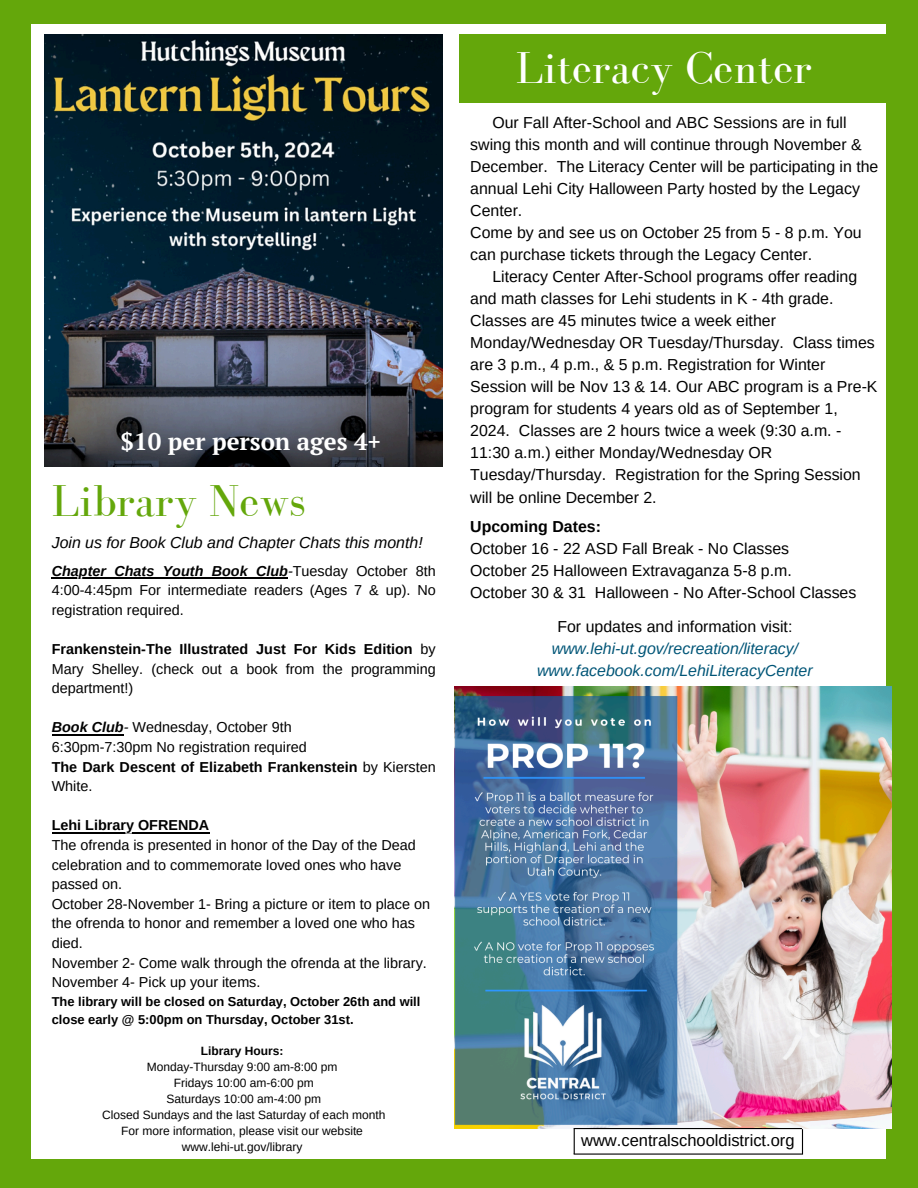
<style>
.page{position:relative;width:918px;height:1188px;background:#64a70b}
.page>*{position:absolute;margin:0;border:0;box-sizing:border-box;transform-origin:0 0}
.t1{font:45.9px "Bodoni FLF";color:#fff}
.t2{font:45.9px "Bodoni FLF";color:#64a70b}
.t3{font:700 24px "PT Serif";color:#fff}
.t4{font:16.5px "Arimo";color:#000}
.t5{font:15.9px/22px "Arimo";color:#000}
.t6{font:italic 15.9px/22px "Arimo";color:#057;text-align:center}
.t7{font:italic 15.9px "Arimo";color:#000}
.t8{font:14.4px/19.6px "Arimo";color:#000;text-align:justify}
.t9{font:700 12.9px/17.5px "Arimo";color:#000}
.t10{font:12px "Arimo";color:#000}
.t11{font:700 12px "Arimo";color:#000}
.s1{font-weight:700;font-style:italic}
.s2{font-style:italic}
.s3{font-weight:700}
.s4{font-style:normal;color:#000}
</style>
<div class="page">
<div style="left:32px;top:25px;width:854px;height:1134px;background:#fff"></div>
<div style="left:459px;top:34px;width:433px;height:69px;background:#64a70b"></div>
<img style="left:45px;top:34px;width:398px;height:432px">
<img style="left:455px;top:686px;width:437px;height:442px">
<hr style="left:52px;top:577px;width:236px;height:1px;background:#000">
<hr style="left:52px;top:734px;width:72px;height:1px;background:#000">
<hr style="left:52px;top:832px;width:157px;height:1px;background:#000">
<hr style="left:574px;top:1154px;width:228px;height:1px;background:#000">
<hr style="left:574px;top:1128px;width:228px;height:1px;background:#000">
<svg style="left:574px;top:1129px;width:1px;height:25px"></svg>
<svg style="left:802px;top:1129px;width:1px;height:26px"></svg>
<p class="t3" style="left:121px;top:425px;width:262px">$10 per person ages 4+</p>
<h3 class="t2" style="left:52px;top:476px;width:255px">Library News</h3>
<h4 class="t7" style="left:52px;top:533px;width:373px">Join us for Book Club and Chapter Chats this month!</h4>
<h4 class="t8" style="left:52px;top:561px;width:386px"><span class="s1">Chapter Chats Youth Book Club</span><span class="s2">-</span>Tuesday October 8th 4:00-4:45pm For intermediate readers (Ages 7 &amp; up). No registration required.</h4>
<h4 class="t8" style="left:52px;top:639px;width:386px"><span class="s3">Frankenstein-The Illustrated Just For Kids Edition</span> by Mary Shelley. (check out a book from the programming department!)</h4>
<h3 class="t8" style="left:52px;top:718px;width:386px;text-align:left"><span class="s1">Book Club</span><span class="s2">-</span> Wednesday, October 9th<br>6:30pm-7:30pm No registration required<br><span class="s3">The Dark Descent of Elizabeth Frankenstein</span> by Kiersten White.</h3>
<h3 class="t8" style="left:52px;top:816px;width:380px;text-align:left"><span class="s3">Lehi Library OFRENDA<br></span>The ofrenda is presented in honor of the Day of the Dead celebration and to commemorate loved ones who have passed on.<br>October 28-November 1- Bring a picture or item to place on the ofrenda to honor and remember a loved one who has died.<br>November 2- Come walk through the ofrenda at the library.<br>November 4- Pick up your items.</h3>
<h3 class="t9" style="left:52px;top:993px;width:370px">The library will be closed on Saturday, October 26th and will close early @ 5:00pm on Thursday, October 31st.</h3>
<p class="t11" style="left:201px;top:1044px;width:84px">Library Hours:</p>
<p class="t10" style="left:147px;top:1060px;width:192px">Monday-Thursday 9:00 am-8:00 pm</p>
<p class="t10" style="left:174px;top:1076px;width:141px">Fridays 10:00 am-6:00 pm</p>
<p class="t10" style="left:166px;top:1092px;width:156px">Saturdays 10:00 am-4:00 pm</p>
<p class="t10" style="left:102px;top:1108px;width:285px">Closed Sundays and the last Saturday of each month</p>
<p class="t10" style="left:121px;top:1124px;width:243px">For more information, please visit our website</p>
<p class="t10" style="left:182px;top:1140px;width:122px">www.lehi-ut.gov/library</p>
<h3 class="t1" style="left:516px;top:43px;width:297px">Literacy Center</h3>
<h1 class="t5" style="left:492px;top:111px;width:356px">Our Fall After-School and ABC Sessions are in full</h1>
<h1 class="t5" style="left:470px;top:133px;width:393px">swing this month and will continue through November &amp;</h1>
<h1 class="t5" style="left:470px;top:155px;width:410px">December. The Literacy Center will be participating in the</h1>
<h1 class="t5" style="left:470px;top:177px;width:391px">annual Lehi City Halloween Party hosted by the Legacy</h1>
<h1 class="t5" style="left:470px;top:199px;width:54px">Center.</h1>
<h1 class="t5" style="left:470px;top:221px;width:393px">Come by and see us on October 25 from 5 - 8 p.m. You</h1>
<h1 class="t5" style="left:470px;top:243px;width:343px">can purchase tickets through the Legacy Center.</h1>
<h1 class="t5" style="left:492px;top:265px;width:366px">Literacy Center After-School programs offer reading</h1>
<h1 class="t5" style="left:470px;top:288px;width:365px">and math classes for Lehi students in K - 4th grade.</h1>
<h1 class="t5" style="left:470px;top:310px;width:307px">Classes are 45 minutes twice a week either</h1>
<h1 class="t5" style="left:470px;top:332px;width:406px">Monday/Wednesday OR Tuesday/Thursday. Class times</h1>
<h1 class="t5" style="left:470px;top:354px;width:357px">are 3 p.m., 4 p.m., &amp; 5 p.m. Registration for Winter</h1>
<h1 class="t5" style="left:470px;top:376px;width:409px">Session will be Nov 13 &amp; 14. Our ABC program is a Pre-K</h1>
<h1 class="t5" style="left:470px;top:398px;width:369px">program for students 4 years old as of September 1,</h1>
<h1 class="t5" style="left:470px;top:420px;width:373px">2024. Classes are 2 hours twice a week (9:30 a.m. -</h1>
<h1 class="t5" style="left:470px;top:442px;width:304px">11:30 a.m.) either Monday/Wednesday OR</h1>
<h1 class="t5" style="left:470px;top:464px;width:392px">Tuesday/Thursday. Registration for the Spring Session</h1>
<h1 class="t5" style="left:470px;top:486px;width:188px">will be online December 2.</h1>
<h3 class="t5" style="left:470px;top:515px;width:388px"><span class="s3">Upcoming Dates:<br></span>October 16 - 22 ASD Fall Break - No Classes<br>October 25 Halloween Extravaganza 5-8 p.m.<br>October 30 &amp; 31 Halloween - No After-School Classes</h3>
<h4 class="t6" style="left:537px;top:615px;width:277px"><span class="s4">For updates and information visit: </span>www.lehi-ut.gov/recreation/literacy/ www.facebook.com/LehiLiteracyCenter</h4>
<h1 class="t4" style="left:581px;top:1131px;width:215px">www.centralschooldistrict.org</h1>
</div>
